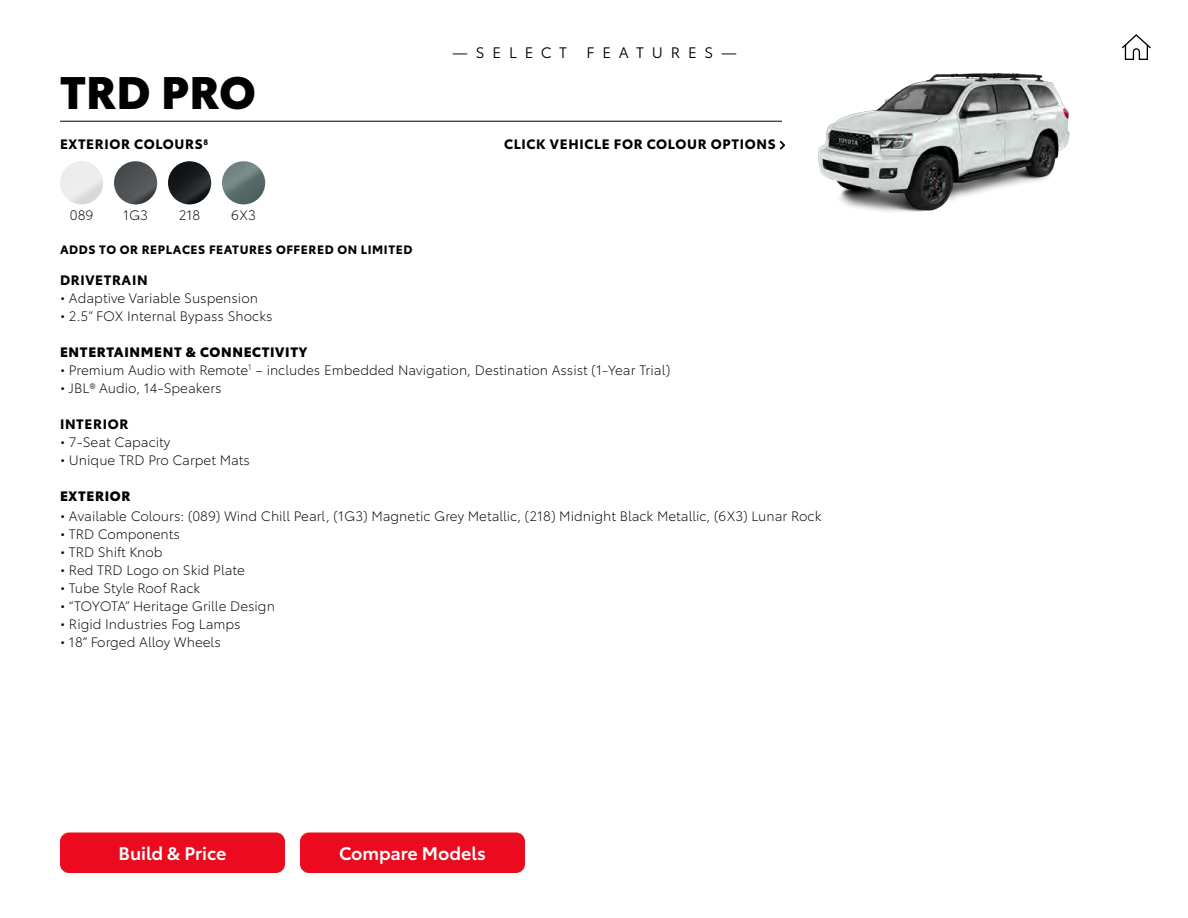
<style>
.page{position:relative;width:1188px;height:918px;background:#fff}
.page>*{position:absolute;margin:0;border:0;box-sizing:border-box;transform-origin:0 0}
.t1{font:900 45px "Toyota Type";letter-spacing:.005em;color:#000}
.t2{font:600 18px "Toyota Type";color:#fff}
.t3{font:15px "Toyota Type";letter-spacing:.525em;color:#000}
.t4{font:300 13.5px "Toyota Type";color:#000}
.t5{font:700 13.5px "Toyota Type";letter-spacing:.05em;color:#000}
.t6{font:900 13.5px "Toyota Type";letter-spacing:.05em;color:#000}
.t7{font:700 12px "Toyota Type";letter-spacing:.05em;color:#000}
</style>
<div class="page">
<img style="left:785px;top:73px;width:285px;height:139px">
<img style="left:222px;top:161px;width:43px;height:43px;border-radius:22px">
<img style="left:114px;top:161px;width:43px;height:43px;border-radius:22px">
<img style="left:168px;top:161px;width:43px;height:43px;border-radius:22px">
<svg style="left:1122px;top:34px;width:29px;height:26px"></svg>
<svg style="left:780px;top:141px;width:5px;height:8px"></svg>
<hr style="left:60px;top:121px;width:722px;height:1px;background:#000">
<div style="left:60px;top:832px;width:225px;height:41px;background:#eb0a1e;border-radius:9px"></div>
<div style="left:300px;top:832px;width:225px;height:41px;background:#eb0a1e;border-radius:9px"></div>
<h1 class="t1" style="left:60px;top:57px;width:197px">TRD PRO</h1>
<p class="t3" style="left:452px;top:42px;width:116px">—SELECT</p>
<p class="t3" style="left:587px;top:42px;width:152px">FEATURES—</p>
<p class="t5" style="left:60px;top:134px;width:150px">EXTERIOR COLOURS<sup>8</sup></p>
<p class="t5" style="left:504px;top:134px;width:273px">CLICK VEHICLE FOR COLOUR OPTIONS</p>
<p class="t4" style="left:70px;top:205px;width:25px">089</p>
<p class="t4" style="left:123px;top:205px;width:27px">1G3</p>
<p class="t4" style="left:179px;top:205px;width:23px">218</p>
<p class="t4" style="left:231px;top:205px;width:26px">6X3</p>
<p class="t7" style="left:60px;top:240px;width:354px">ADDS TO OR REPLACES FEATURES OFFERED ON LIMITED</p>
<p class="t5" style="left:60px;top:269px;width:89px">DRIVETRAIN</p>
<p class="t4" style="left:60px;top:288px;width:200px">• Adaptive Variable Suspension</p>
<p class="t4" style="left:60px;top:306px;width:214px">• 2.5” FOX Internal Bypass Shocks</p>
<p class="t6" style="left:60px;top:341px;width:249px">ENTERTAINMENT &amp; CONNECTIVITY</p>
<p class="t4" style="left:60px;top:360px;width:612px">• Premium Audio with Remote<sup>1</sup> – includes Embedded Navigation, Destination Assist (1-Year Trial)</p>
<p class="t4" style="left:60px;top:378px;width:163px">• JBL® Audio, 14-Speakers</p>
<p class="t5" style="left:60px;top:413px;width:70px">INTERIOR</p>
<p class="t4" style="left:60px;top:432px;width:112px">• 7-Seat Capacity</p>
<p class="t4" style="left:60px;top:450px;width:192px">• Unique TRD Pro Carpet Mats</p>
<p class="t6" style="left:60px;top:485px;width:72px">EXTERIOR</p>
<p class="t4" style="left:60px;top:506px;width:763px">• Available Colours: (089) Wind Chill Pearl, (1G3) Magnetic Grey Metallic, (218) Midnight Black Metallic, (6X3) Lunar Rock</p>
<p class="t4" style="left:60px;top:524px;width:121px">• TRD Components</p>
<p class="t4" style="left:60px;top:542px;width:104px">• TRD Shift Knob</p>
<p class="t4" style="left:60px;top:560px;width:187px">• Red TRD Logo on Skid Plate</p>
<p class="t4" style="left:60px;top:578px;width:142px">• Tube Style Roof Rack</p>
<p class="t4" style="left:60px;top:596px;width:216px">• “TOYOTA” Heritage Grille Design</p>
<p class="t4" style="left:60px;top:614px;width:182px">• Rigid Industries Fog Lamps</p>
<p class="t4" style="left:60px;top:632px;width:162px">• 18” Forged Alloy Wheels</p>
<h2 class="t2" style="left:119px;top:839px;width:109px">Build &amp; Price</h2>
<h2 class="t2" style="left:339px;top:839px;width:148px">Compare Models</h2>
</div>
